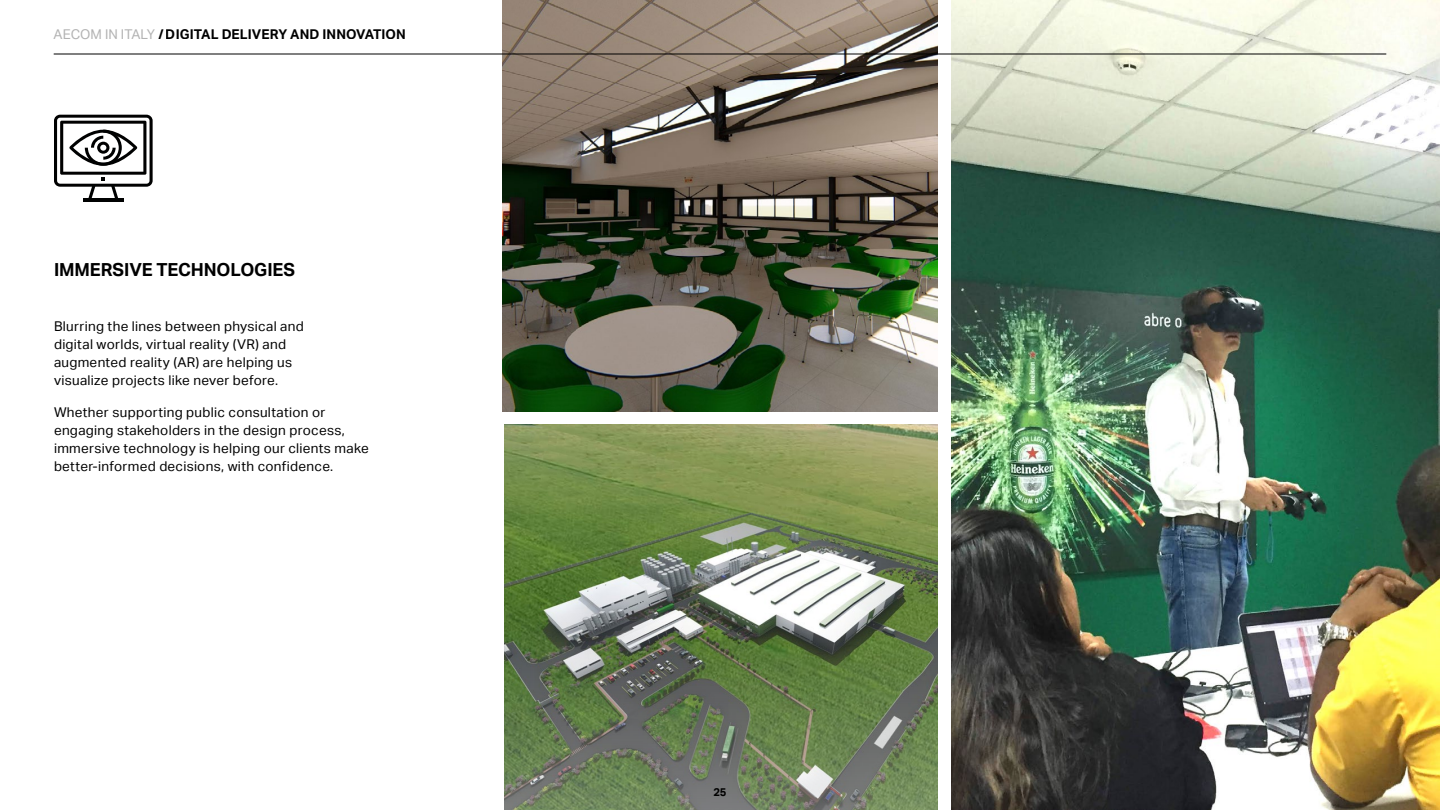
<style>
.page{position:relative;width:1440px;height:810px;background:#fff}
.page>*{position:absolute;margin:0;border:0;box-sizing:border-box;transform-origin:0 0}
.t1{font:700 18px "AECOM Sans";letter-spacing:-.005em;color:#000}
.t2{font:13.5px/18px "AECOM Sans";letter-spacing:.02em;color:#000}
.t3{font:700 13.5px "AECOM Sans";letter-spacing:.005em;color:#000}
.t4{font:700 11.25px "AECOM Sans";color:#000}
.s1{font-weight:400;color:#b3b3b3}
</style>
<div class="page">
<hr style="left:83px;top:199px;width:40px;height:3px;background:#000101">
<svg style="left:54px;top:115px;width:99px;height:86px"></svg>
<img style="left:951px;top:0;width:489px;height:810px">
<img style="left:504px;top:425px;width:434px;height:115px">
<img style="left:502px;top:0;width:436px;height:411px">
<svg style="left:504px;top:540px;width:434px;height:270px"></svg>
<hr style="left:54px;top:54px;width:1332px;height:1px;background:#000">
<p class="t3" style="left:54px;top:26px;width:354px"><span class="s1">AECOM IN ITALY</span> / DIGITAL DELIVERY AND INNOVATION</p>
<h1 class="t1" style="left:54px;top:259px;width:243px">IMMERSIVE TECHNOLOGIES</h1>
<p class="t2" style="left:54px;top:317px;width:251px">Blurring the lines between physical and digital worlds, virtual reality (VR) and augmented reality (AR) are helping us visualize projects like never before.</p>
<p class="t2" style="left:54px;top:403px;width:316px">Whether supporting public consultation or engaging stakeholders in the design process, immersive technology is helping our clients make better-informed decisions, with confidence.</p>
<p class="t4" style="left:713px;top:785px;width:15px">25</p>
</div>
